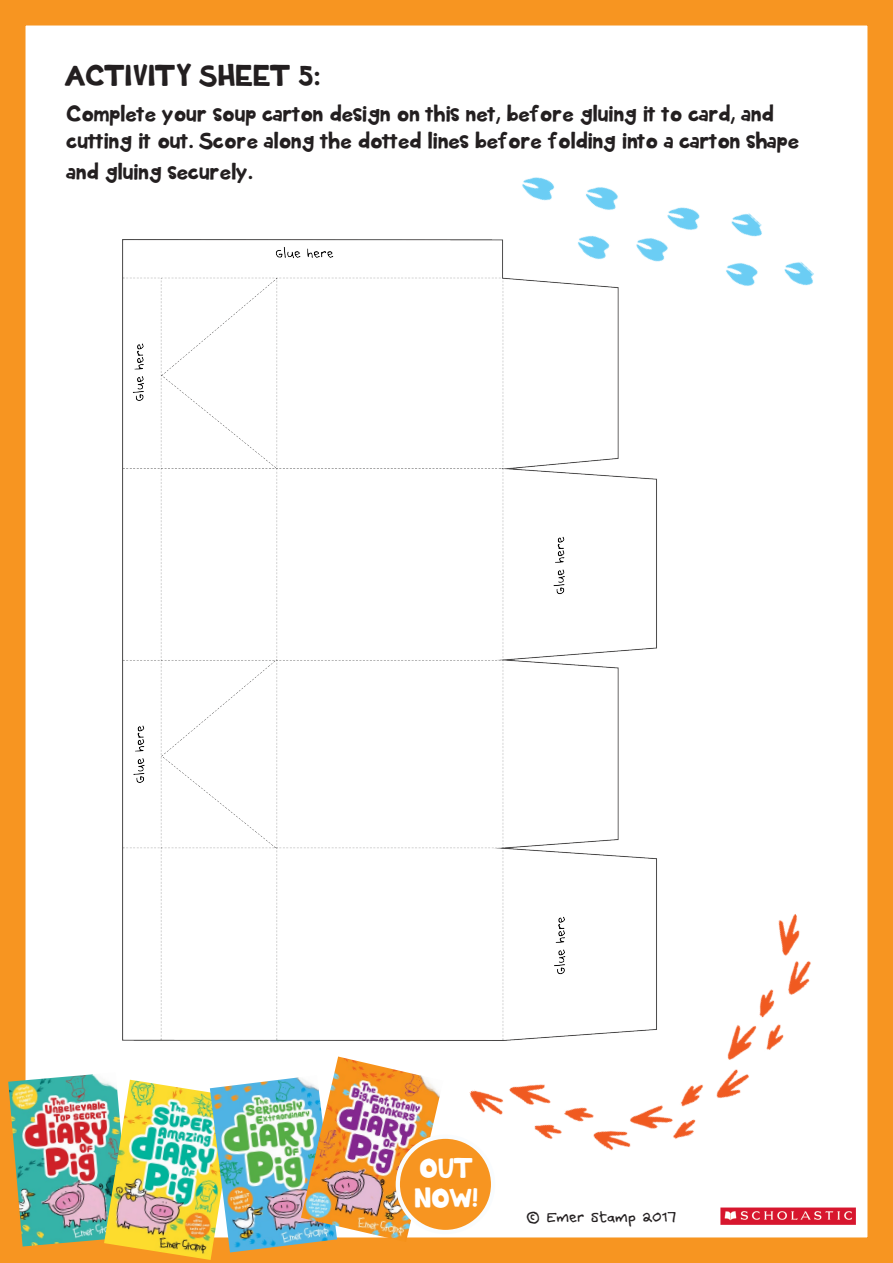
<style>
.page{position:relative;width:893px;height:1263px;background:#fff}
.page>*{position:absolute;margin:0;border:0;box-sizing:border-box;transform-origin:0 0}
.t1{font:27px "KB Planet Earth";color:#231f20}
.t2{font:25.5px "KB Planet Earth";color:#fff}
.t3{font:21px/27px "KB Planet Earth";color:#231f20}
.t4{font:18px "Emer Stamp";letter-spacing:-.015em;color:#231f20}
</style>
<div class="page">
<div style="left:0;top:0;width:893px;height:1263px;border:26px solid #f79521"></div>
<img style="left:8px;top:1072px;width:96px;height:174px">
<img style="left:104px;top:1080px;width:132px;height:180px">
<img style="left:210px;top:1077px;width:127px;height:175px">
<img style="left:301px;top:1063px;width:142px;height:179px">
<div style="left:398px;top:1137px;width:95px;height:95px;background:#f79521;border-radius:50%"></div>
<div style="left:396px;top:1134px;width:99px;height:100px;border:4px solid #f9fcfe;border-radius:50%"></div>
<img style="left:720px;top:1221px;width:136px;height:4px">
<img style="left:467px;top:914px;width:389px;height:307px">
<img style="left:522px;top:177px;width:292px;height:109px">
<img style="left:122px;top:216px;width:555px;height:847px">
<p class="t1" style="left:65px;top:63px;width:256px">ACTIVITY SHEET 5:</p>
<p class="t3" style="left:66px;top:102px;width:734px">Complete your soup carton design on this net, before gluing it to card, and cutting it out. Score along the dotted lines before folding into a carton shape</p>
<p class="t3" style="left:66px;top:160px;width:187px">and gluing securely.</p>
<p class="t2" style="left:418px;top:1156px;width:56px">OUT</p>
<p class="t2" style="left:414px;top:1187px;width:65px">NOW!</p>
<p class="t4" style="left:526px;top:1209px;width:153px">© Emer Stamp 2017</p>
</div>
